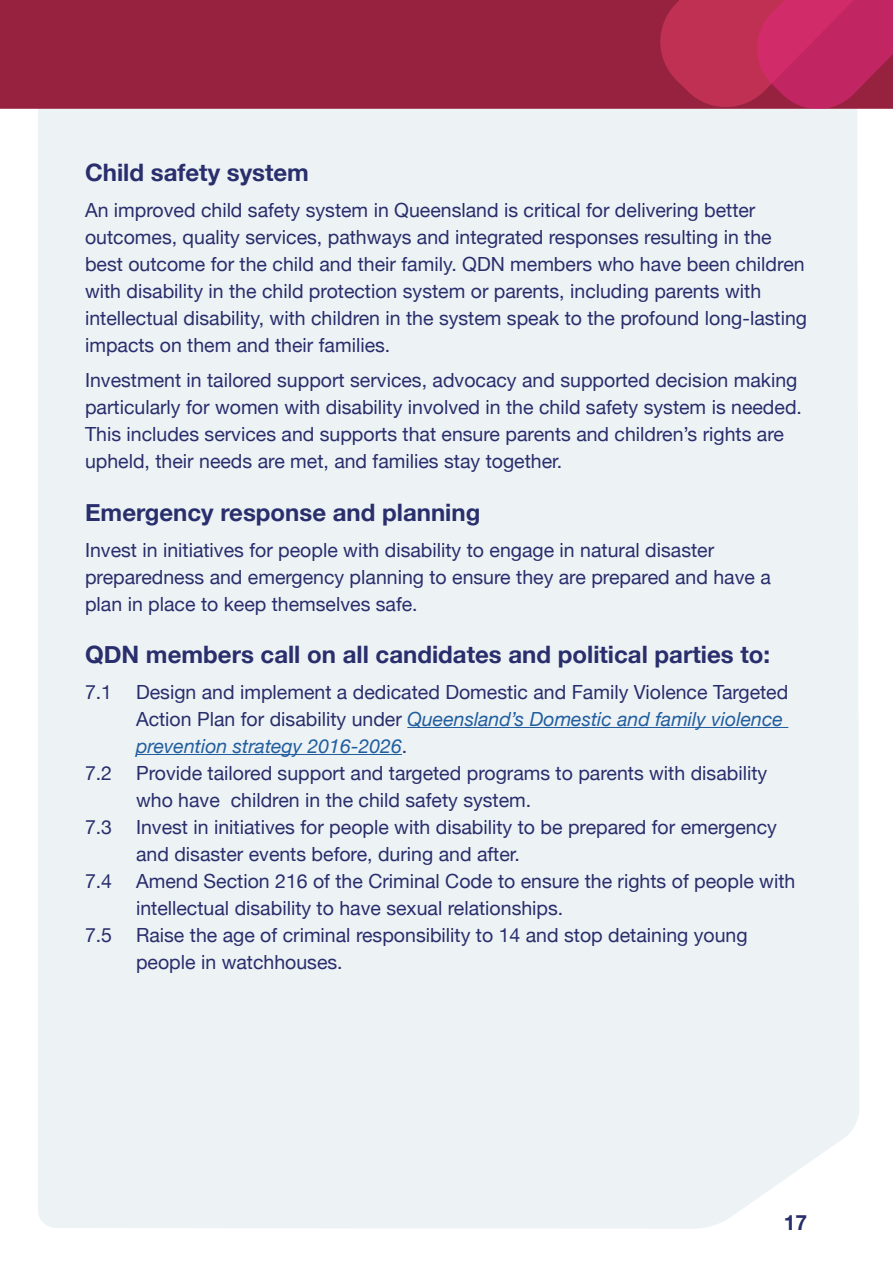
<style>
.page{position:relative;width:893px;height:1263px;background:#fff}
.page>*{position:absolute;margin:0;border:0;box-sizing:border-box;transform-origin:0 0}
.t1{font:700 24px "Helvetica Neue";color:#292e6c}
.t2{font:700 21px "Helvetica Neue";color:#292e6c}
.t3{font:19.5px/27px "Helvetica Neue";color:#292e6c}
.s1{font-style:italic;color:#215e9e}
</style>
<div class="page">
<div style="left:38px;top:109px;width:821px;height:1120px;background:#edf2f5"></div>
<div style="left:0;top:0;width:655px;height:109px;background:#972240"></div>
<svg style="left:655px;top:0;width:238px;height:114px;background:#be325f"></svg>
<hr style="left:407px;top:727px;width:381px;height:1px;background:#215e9e">
<hr style="left:136px;top:754px;width:266px;height:1px;background:#215e9e">
<p class="t1" style="left:85px;top:154px;width:225px">Child safety system</p>
<p class="t3" style="left:85px;top:198px;width:724px">An improved child safety system in Queensland is critical for delivering better outcomes, quality services, pathways and integrated responses resulting in the best outcome for the child and their family. QDN members who have been children with disability in the child protection system or parents, including parents with intellectual disability, with children in the system speak to the profound long-lasting impacts on them and their families.</p>
<p class="t3" style="left:85px;top:368px;width:718px">Investment in tailored support services, advocacy and supported decision making particularly for women with disability involved in the child safety system is needed.<br>This includes services and supports that ensure parents and children’s rights are upheld, their needs are met, and families stay together.</p>
<p class="t1" style="left:85px;top:494px;width:397px">Emergency response and planning</p>
<p class="t3" style="left:85px;top:537px;width:687px">Invest in initiatives for people with disability to engage in natural disaster preparedness and emergency planning to ensure they are prepared and have a plan in place to keep themselves safe.</p>
<p class="t1" style="left:85px;top:636px;width:687px">QDN members call on all candidates and political parties to:</p>
<p class="t3" style="left:136px;top:679px;width:654px;text-indent:-51px">7.1 Design and implement a dedicated Domestic and Family Violence Targeted<br>Action Plan for disability under <span class="s1">Queensland’s Domestic and family violence prevention strategy 2016-2026</span>.</p>
<p class="t3" style="left:136px;top:760px;width:633px;text-indent:-51px">7.2 Provide tailored support and targeted programs to parents with disability who have children in the child safety system.</p>
<p class="t3" style="left:136px;top:814px;width:642px;text-indent:-51px">7.3 Invest in initiatives for people with disability to be prepared for emergency and disaster events before, during and after.</p>
<p class="t3" style="left:136px;top:868px;width:661px;text-indent:-51px">7.4 Amend Section 216 of the Criminal Code to ensure the rights of people with intellectual disability to have sexual relationships.</p>
<p class="t3" style="left:136px;top:922px;width:613px;text-indent:-51px">7.5 Raise the age of criminal responsibility to 14 and stop detaining young people in watchhouses.</p>
<p class="t2" style="left:784px;top:1206px;width:25px">17</p>
</div>
